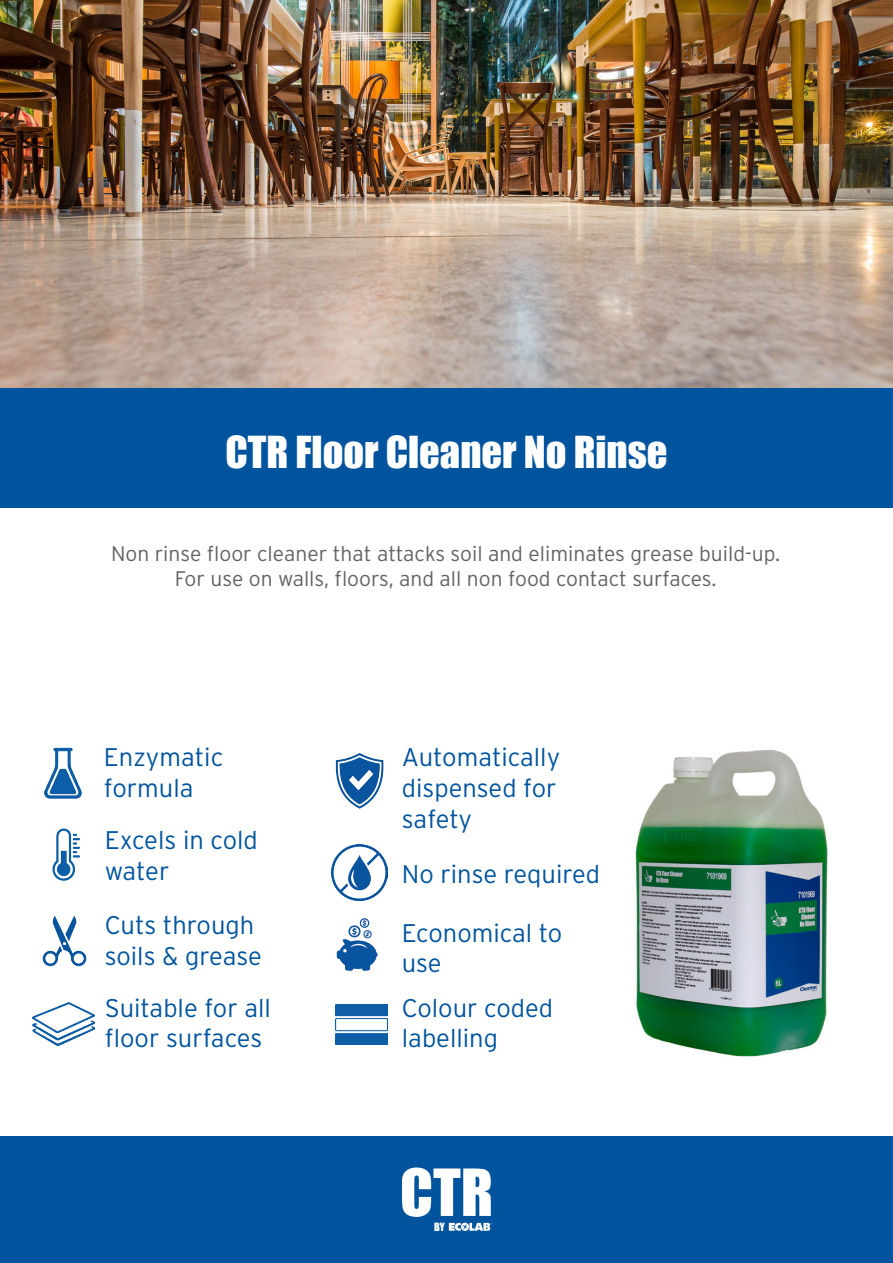
<style>
.page{position:relative;width:893px;height:1263px;background:#fff}
.page>*{position:absolute;margin:0;border:0;box-sizing:border-box;transform-origin:0 0}
.t1{font:60px "Impact";color:#fff}
.t2{font:40.5px "Impact";color:#fff}
.t3{font:300 25.5px/30.6px "Interstate";color:#00549e}
.t4{font:300 21px/25.2px "Interstate";color:#636366;text-align:center}
.t5{font:10.5px "Impact";color:#fff}
</style>
<div class="page">
<div style="left:0;top:382px;width:893px;height:126px;background:#00549e"></div>
<img style="left:0;top:0;width:893px;height:387px">
<img style="left:336px;top:918px;width:42px;height:53px">
<img style="left:635px;top:749px;width:193px;height:308px">
<img style="left:42px;top:915px;width:45px;height:52px">
<img style="left:32px;top:1002px;width:62px;height:43px">
<img style="left:331px;top:845px;width:56px;height:55px">
<img style="left:44px;top:747px;width:38px;height:52px">
<img style="left:335px;top:1004px;width:52px;height:40px">
<img style="left:52px;top:828px;width:28px;height:53px">
<img style="left:335px;top:753px;width:49px;height:56px">
<div style="left:0;top:1136px;width:893px;height:127px;background:#00549e"></div>
<svg style="left:449px;top:1222px;width:43px;height:9px"></svg>
<h2 class="t2" style="left:225px;top:421px;width:444px">CTR Floor Cleaner No Rinse</h2>
<p class="t4" style="left:111px;top:541px;width:671px">Non rinse floor cleaner that attacks soil and eliminates grease build-up.<br>For use on walls, floors, and all non food contact surfaces.</p>
<p class="t3" style="left:104px;top:742px;width:121px">Enzymatic formula</p>
<p class="t3" style="left:402px;top:742px;width:160px">Automatically dispensed for safety</p>
<p class="t3" style="left:105px;top:824px;width:154px">Excels in cold water</p>
<p class="t3" style="left:402px;top:858px;width:200px">No rinse required</p>
<p class="t3" style="left:105px;top:909px;width:159px">Cuts through soils &amp; grease</p>
<p class="t3" style="left:105px;top:992px;width:168px">Suitable for all floor surfaces</p>
<p class="t3" style="left:402px;top:917px;width:162px">Economical to use</p>
<p class="t3" style="left:402px;top:992px;width:153px">Colour coded labelling</p>
<h1 class="t1" style="left:400px;top:1146px;width:95px">CTR</h1>
<p class="t5" style="left:434px;top:1219px;width:12px">BY</p>
</div>
